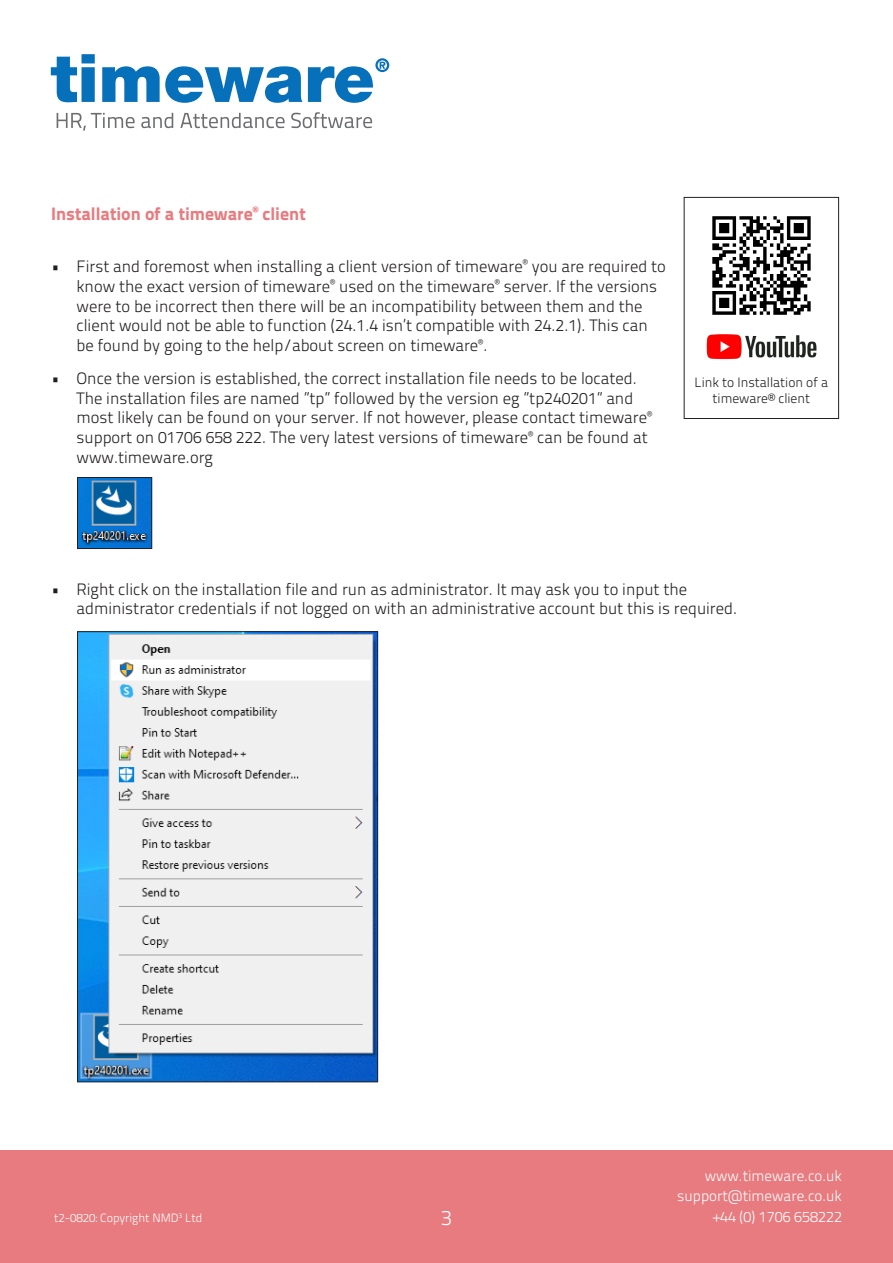
<style>
.page{position:relative;width:893px;height:1263px;background:#fff}
.page>*{position:absolute;margin:0;border:0;box-sizing:border-box;transform-origin:0 0}
.t1{font:21px "Titillium Text 22 L 250 wt";color:#fff}
.Module_headings{font:18px "Titillium Text 22 L 999 wt";color:#e87b7f}
.t2{font:16.5px/19.8px "Titillium Text 22 L 250 wt";color:#231f20}
.t3{font:15px/20.5px "Titillium Text 22 L 250 wt";color:#fff;text-align:right}
.t4{font:13.5px/16.2px "Titillium Text 22 L 250 wt";color:#231f20;text-align:center}
.t5{font:12px "Titillium Text 22 L 250 wt";color:#fff}
</style>
<div class="page">
<div style="left:0;top:1150px;width:893px;height:113px;background:#e87b7f"></div>
<svg style="left:51px;top:54px;width:338px;height:49px"></svg>
<svg style="left:57px;top:112px;width:315px;height:19px"></svg>
<img style="left:79px;top:479px;width:71px;height:68px">
<div style="left:77px;top:477px;width:75px;height:72px;border:1px solid #231f20"></div>
<img style="left:79px;top:633px;width:297px;height:447px">
<div style="left:77px;top:631px;width:301px;height:451px;border:1px solid #231f20"></div>
<img style="left:707px;top:334px;width:109px;height:25px">
<img style="left:712px;top:216px;width:99px;height:99px">
<div style="left:684px;top:197px;width:155px;height:222px;border:1px solid #231f20"></div>
<p class="Module_headings" style="left:51px;top:199px;width:256px">Installation of a timeware<sup>®</sup> client</p>
<p class="t2" style="left:77px;top:255px;width:591px;text-indent:-26px">• First and foremost when installing a client version of timeware<sup>®</sup> you are required to know the exact version of timeware<sup>®</sup> used on the timeware<sup>®</sup> server. If the versions were to be incorrect then there will be an incompatibility between them and the client would not be able to function (24.1.4 isn’t compatible with 24.2.1). This can be found by going to the help/about screen on timeware<sup>®</sup>.</p>
<p class="t2" style="left:77px;top:367px;width:577px;text-indent:-26px">• Once the version is established, the correct installation file needs to be located.<br>The installation files are named ”tp” followed by the version eg ”tp240201” and most likely can be found on your server. If not however, please contact timeware<sup>® </sup>support on 01706 658 222. The very latest versions of timeware<sup>®</sup> can be found at www.timeware.org</p>
<p class="t4" style="left:695px;top:373px;width:135px">Link to Installation of a timeware® client</p>
<p class="t2" style="left:77px;top:578px;width:662px;text-indent:-26px">• Right click on the installation file and run as administrator. It may ask you to input the administrator credentials if not logged on with an administrative account but this is required.</p>
<p class="t5" style="left:54px;top:1209px;width:150px">t2-0820: Copyright NMD<sup>3</sup> Ltd</p>
<p class="t3" style="left:677px;top:1164px;width:166px">www.timeware.co.uk support@timeware.co.uk</p>
<p class="t1" style="left:441px;top:1202px;width:13px">3</p>
<p class="t3" style="left:714px;top:1205px;width:130px">+44 (0) 1706 658222</p>
</div>
